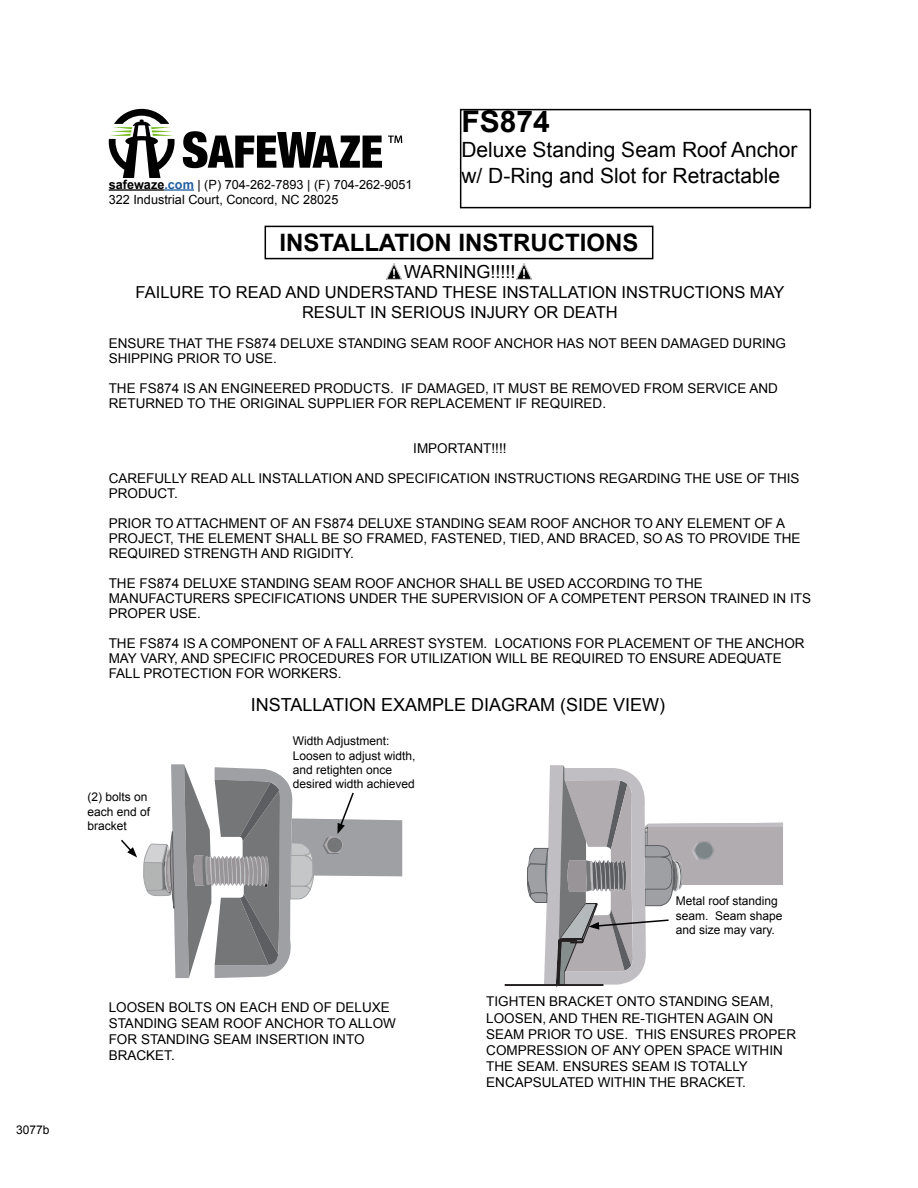
<style>
.page{position:relative;width:918px;height:1188px;background:#fff}
.page>*{position:absolute;margin:0;border:0;box-sizing:border-box;transform-origin:0 0}
.t1{font:700 30px "Arial";color:#000}
.t2{font:700 24px "Arial";color:#000}
.t3{font:21px/25.2px "Arial";color:#000}
.t4{font:18px "Arial";color:#000}
.t5{font:16.5px/19.8px "Arial";color:#000;text-align:center}
.t6{font:13.5px/15px "Arial";color:#000}
.t7{font:12.6px/15.1px "Arial";color:#000}
.t8{font:12px/14.4px "Arial";color:#000}
.s1{font-weight:700}
.s2{font-weight:700;color:#215e9e}
</style>
<div class="page">
<div style="left:265px;top:226px;width:388px;height:33px;border:2px solid #000"></div>
<hr style="left:109px;top:189px;width:55px;height:2px;background:#000">
<hr style="left:164px;top:189px;width:30px;height:2px;background:#215e9e">
<div style="left:460px;top:109px;width:351px;height:99px;border:2px solid #000"></div>
<img style="left:387px;top:264px;width:15px;height:15px">
<img style="left:516px;top:264px;width:15px;height:15px">
<svg style="left:121px;top:764px;width:281px;height:214px"></svg>
<svg style="left:505px;top:765px;width:278px;height:222px"></svg>
<svg style="left:109px;top:109px;width:66px;height:68px"></svg>
<svg style="left:183px;top:131px;width:199px;height:37px"></svg>
<svg style="left:388px;top:136px;width:14px;height:7px"></svg>
<p class="t8" style="left:16px;top:1123px;width:35px">3077b</p>
<p class="t7" style="left:109px;top:177px;width:305px"><span class="s1">safewaze</span><span class="s2">.com</span> | (P) 704-262-7893 | (F) 704-262-9051<br>322 Industrial Court, Concord, NC 28025</p>
<h1 class="t1" style="left:461px;top:102px;width:90px">FS874</h1>
<h3 class="t3" style="left:461px;top:138px;width:338px">Deluxe Standing Seam Roof Anchor w/ D-Ring and Slot for Retractable</h3>
<h2 class="t2" style="left:279px;top:227px;width:361px">INSTALLATION INSTRUCTIONS</h2>
<h3 class="t4" style="left:404px;top:260px;width:113px">WARNING!!!!!</h3>
<p class="t5" style="left:136px;top:282px;width:650px">FAILURE TO READ AND UNDERSTAND THESE INSTALLATION INSTRUCTIONS MAY<br>RESULT IN SERIOUS INJURY OR DEATH</p>
<p class="t6" style="left:109px;top:336px;width:679px">ENSURE THAT THE FS874 DELUXE STANDING SEAM ROOF ANCHOR HAS NOT BEEN DAMAGED DURING<br>SHIPPING PRIOR TO USE.</p>
<p class="t6" style="left:109px;top:381px;width:671px">THE FS874 IS AN ENGINEERED PRODUCTS. IF DAMAGED, IT MUST BE REMOVED FROM SERVICE AND<br>RETURNED TO THE ORIGINAL SUPPLIER FOR REPLACEMENT IF REQUIRED.</p>
<p class="t6" style="left:413px;top:441px;width:95px">IMPORTANT!!!!</p>
<p class="t6" style="left:109px;top:471px;width:692px">CAREFULLY READ ALL INSTALLATION AND SPECIFICATION INSTRUCTIONS REGARDING THE USE OF THIS<br>PRODUCT.</p>
<p class="t6" style="left:109px;top:516px;width:693px">PRIOR TO ATTACHMENT OF AN FS874 DELUXE STANDING SEAM ROOF ANCHOR TO ANY ELEMENT OF A<br>PROJECT, THE ELEMENT SHALL BE SO FRAMED, FASTENED, TIED, AND BRACED, SO AS TO PROVIDE THE<br>REQUIRED STRENGTH AND RIGIDITY.</p>
<p class="t6" style="left:109px;top:576px;width:704px">THE FS874 DELUXE STANDING SEAM ROOF ANCHOR SHALL BE USED ACCORDING TO THE<br>MANUFACTURERS SPECIFICATIONS UNDER THE SUPERVISION OF A COMPETENT PERSON TRAINED IN ITS<br>PROPER USE.</p>
<p class="t6" style="left:109px;top:636px;width:697px">THE FS874 IS A COMPONENT OF A FALL ARREST SYSTEM. LOCATIONS FOR PLACEMENT OF THE ANCHOR<br>MAY VARY, AND SPECIFIC PROCEDURES FOR UTILIZATION WILL BE REQUIRED TO ENSURE ADEQUATE<br>FALL PROTECTION FOR WORKERS.</p>
<h3 class="t4" style="left:251px;top:693px;width:416px">INSTALLATION EXAMPLE DIAGRAM (SIDE VIEW)</h3>
<p class="t8" style="left:87px;top:790px;width:64px">(2) bolts on each end of bracket</p>
<p class="t8" style="left:293px;top:734px;width:124px">Width Adjustment:<br>Loosen to adjust width, and retighten once desired width achieved</p>
<p class="t8" style="left:676px;top:894px;width:108px">Metal roof standing seam. Seam shape and size may vary.</p>
<p class="t6" style="left:109px;top:999px;width:289px;line-height:16.2px">LOOSEN BOLTS ON EACH END OF DELUXE<br>STANDING SEAM ROOF ANCHOR TO ALLOW<br>FOR STANDING SEAM INSERTION INTO<br>BRACKET.</p>
<p class="t6" style="left:486px;top:994px;width:311px;line-height:16.2px">TIGHTEN BRACKET ONTO STANDING SEAM, LOOSEN, AND THEN RE-TIGHTEN AGAIN ON SEAM PRIOR TO USE. THIS ENSURES PROPER COMPRESSION OF ANY OPEN SPACE WITHIN THE SEAM. ENSURES SEAM IS TOTALLY ENCAPSULATED WITHIN THE BRACKET.</p>
</div>
